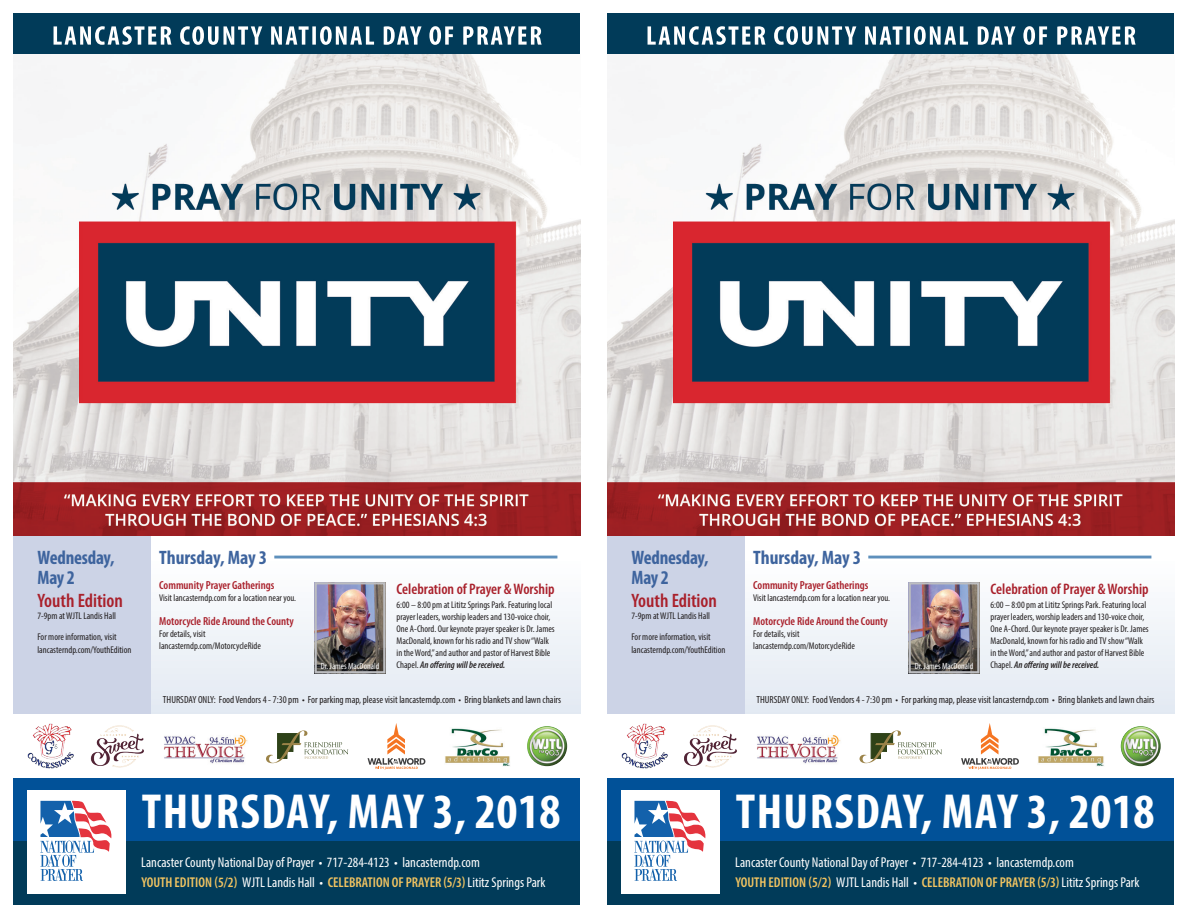
<style>
.page{position:relative;width:1188px;height:918px;background:#fff}
.page>*{position:absolute;margin:0;border:0;box-sizing:border-box;transform-origin:0 0}
.t1{font:700 condensed 49.5px "Myriad Pro";letter-spacing:.02em;color:#fff}
.t2{font:700 condensed 19.5px "Myriad Pro";letter-spacing:-.01em;color:#3e649e}
.t3{font:600 condensed 19.5px "Myriad Pro";color:#a9202b}
.t4{font:600 condensed 15.3px "Myriad Pro";color:#a9202b}
.t5{font:600 condensed 14.25px "Myriad Pro";color:#f2c461}
.t6{font:condensed 14.25px "Myriad Pro";color:#fff}
.t7{font:600 condensed 11.7px "Myriad Pro";color:#a9202b}
.t8{font:condensed 10.35px "Myriad Pro";color:#231f20}
.t9{font:condensed 9.75px/12px "Myriad Pro";color:#231f20}
.t10{font:condensed 9px "Myriad Pro";color:#fff}
.s1{font-weight:600;font-style:italic}
.s2{font-weight:400;color:#fff}
</style>
<div class="page">
<div style="left:14px;top:14px;width:566px;height:40px;background:#013b59"></div>
<svg style="left:54px;top:26px;width:488px;height:19px"></svg>
<div style="left:14px;top:558px;width:566px;height:155px;background:linear-gradient(to bottom,#fefefe,#e2e9f2)"></div>
<img style="left:14px;top:54px;width:566px;height:481px">
<hr style="left:274px;top:556px;width:283px;height:2px;background:#5e90bc">
<div style="left:14px;top:536px;width:137px;height:177px;background:#ccd3e6"></div>
<div style="left:14px;top:779px;width:566px;height:74px;background:#015198"></div>
<div style="left:14px;top:841px;width:566px;height:63px;background:#013b59"></div>
<div style="left:27px;top:790px;width:98px;height:103px;background:#fff"></div>
<svg style="left:40px;top:801px;width:72px;height:80px"></svg>
<img style="left:318px;top:585px;width:65px;height:85px">
<div style="left:315px;top:582px;width:71px;height:91px;border:2px solid #bcbdc0"></div>
<div style="left:608px;top:14px;width:566px;height:40px;background:#013b59"></div>
<svg style="left:648px;top:26px;width:488px;height:19px"></svg>
<div style="left:608px;top:558px;width:566px;height:155px;background:linear-gradient(to bottom,#fefefe,#e2e9f2)"></div>
<img style="left:608px;top:54px;width:566px;height:481px">
<hr style="left:868px;top:556px;width:283px;height:2px;background:#5e90bc">
<div style="left:608px;top:536px;width:137px;height:177px;background:#ccd3e6"></div>
<div style="left:608px;top:779px;width:566px;height:74px;background:#015198"></div>
<div style="left:608px;top:841px;width:566px;height:63px;background:#013b59"></div>
<div style="left:621px;top:790px;width:98px;height:103px;background:#fff"></div>
<svg style="left:634px;top:801px;width:72px;height:80px"></svg>
<img style="left:912px;top:585px;width:65px;height:85px">
<div style="left:909px;top:582px;width:71px;height:91px;border:2px solid #bcbdc0"></div>
<img style="left:445px;top:728px;width:65px;height:38px">
<img style="left:527px;top:726px;width:40px;height:40px;border-radius:20px">
<img style="left:164px;top:735px;width:84px;height:29px">
<svg style="left:266px;top:730px;width:82px;height:33px"></svg>
<svg style="left:368px;top:723px;width:57px;height:47px"></svg>
<img style="left:91px;top:725px;width:53px;height:43px">
<img style="left:28px;top:723px;width:46px;height:46px">
<img style="left:1038px;top:728px;width:66px;height:38px">
<img style="left:1121px;top:726px;width:40px;height:40px;border-radius:20px">
<img style="left:757px;top:735px;width:84px;height:29px">
<svg style="left:860px;top:730px;width:82px;height:33px"></svg>
<svg style="left:961px;top:723px;width:58px;height:47px"></svg>
<img style="left:684px;top:725px;width:53px;height:43px">
<img style="left:621px;top:723px;width:47px;height:46px">
<p class="t2" style="left:37px;top:546px;width:79px">Wednesday,</p>
<p class="t2" style="left:159px;top:545px;width:110px">Thursday, May 3</p>
<p class="t2" style="left:37px;top:565px;width:39px">May 2</p>
<p class="t3" style="left:37px;top:589px;width:87px">Youth Edition</p>
<p class="t9" style="left:37px;top:610px;width:80px">7-9pm at WJTL Landis Hall</p>
<p class="t9" style="left:37px;top:630px;width:96px;line-height:12.6px">For more information, visit lancasterndp.com/YouthEdition</p>
<p class="t7" style="left:159px;top:578px;width:117px">Community Prayer Gatherings</p>
<p class="t9" style="left:159px;top:591px;width:138px">Visit lancasterndp.com for a location near you.</p>
<p class="t7" style="left:159px;top:614px;width:136px">Motorcycle Ride Around the County</p>
<p class="t9" style="left:159px;top:628px;width:103px">For details, visit lancasterndp.com/MotorcycleRide</p>
<p class="t10" style="left:321px;top:660px;width:60px">Dr. James MacDonald</p>
<p class="t4" style="left:397px;top:580px;width:160px">Celebration of Prayer &amp; Worship</p>
<p class="t9" style="left:397px;top:599px;width:160px">6:00 – 8:00 pm at Lititz Springs Park. Featuring local prayer leaders, worship leaders and 130-voice choir, One A-Chord. Our keynote prayer speaker is Dr. James MacDonald, known for his radio and TV show “Walk in the Word,” and author and pastor of Harvest Bible Chapel. <span class="s1">An offering will be received.</span></p>
<p class="t8" style="left:163px;top:693px;width:400px">THURSDAY ONLY: Food Vendors 4 - 7:30 pm • For parking map, please visit lancasterndp.com • Bring blankets and lawn chairs</p>
<p class="t1" style="left:142px;top:781px;width:421px">THURSDAY, MAY 3, 2018</p>
<p class="t6" style="left:141px;top:854px;width:340px">Lancaster County National Day of Prayer • 717-284-4123 • lancasterndp.com</p>
<p class="t5" style="left:141px;top:873px;width:406px">YOUTH EDITION (5/2) <span class="s2">WJTL Landis Hall •</span> CELEBRATION OF PRAYER (5/3)<span class="s2">Lititz Springs Park</span></p>
<p class="t2" style="left:631px;top:546px;width:79px">Wednesday,</p>
<p class="t2" style="left:753px;top:545px;width:110px">Thursday, May 3</p>
<p class="t2" style="left:631px;top:565px;width:39px">May 2</p>
<p class="t3" style="left:631px;top:589px;width:87px">Youth Edition</p>
<p class="t9" style="left:631px;top:610px;width:80px">7-9pm at WJTL Landis Hall</p>
<p class="t9" style="left:631px;top:630px;width:96px;line-height:12.6px">For more information, visit lancasterndp.com/YouthEdition</p>
<p class="t7" style="left:753px;top:578px;width:117px">Community Prayer Gatherings</p>
<p class="t9" style="left:753px;top:591px;width:138px">Visit lancasterndp.com for a location near you.</p>
<p class="t7" style="left:753px;top:614px;width:136px">Motorcycle Ride Around the County</p>
<p class="t9" style="left:753px;top:628px;width:103px">For details, visit lancasterndp.com/MotorcycleRide</p>
<p class="t4" style="left:991px;top:580px;width:160px">Celebration of Prayer &amp; Worship</p>
<p class="t9" style="left:991px;top:599px;width:160px">6:00 – 8:00 pm at Lititz Springs Park. Featuring local prayer leaders, worship leaders and 130-voice choir, One A-Chord. Our keynote prayer speaker is Dr. James MacDonald, known for his radio and TV show “Walk in the Word,” and author and pastor of Harvest Bible Chapel. <span class="s1">An offering will be received.</span></p>
<p class="t10" style="left:915px;top:660px;width:60px">Dr. James MacDonald</p>
<p class="t8" style="left:756px;top:693px;width:400px">THURSDAY ONLY: Food Vendors 4 - 7:30 pm • For parking map, please visit lancasterndp.com • Bring blankets and lawn chairs</p>
<p class="t1" style="left:736px;top:781px;width:421px">THURSDAY, MAY 3, 2018</p>
<p class="t6" style="left:735px;top:854px;width:340px">Lancaster County National Day of Prayer • 717-284-4123 • lancasterndp.com</p>
<p class="t5" style="left:735px;top:873px;width:406px">YOUTH EDITION (5/2) <span class="s2">WJTL Landis Hall •</span> CELEBRATION OF PRAYER (5/3)<span class="s2">Lititz Springs Park</span></p>
</div>
